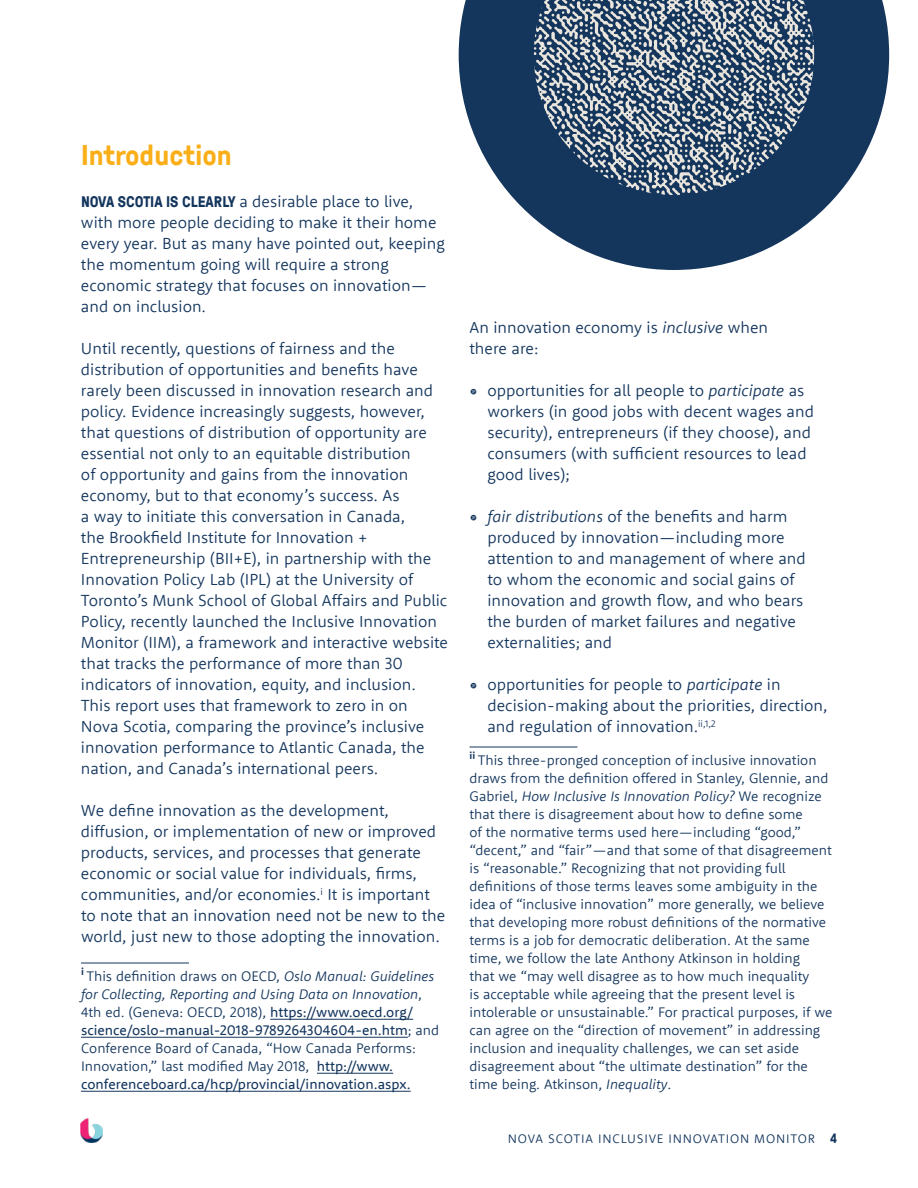
<style>
.page{position:relative;width:918px;height:1188px;background:#fff}
.page>*{position:absolute;margin:0;border:0;box-sizing:border-box;transform-origin:0 0}
.t1{font:700 28.5px "GT Pressura";color:#faaf19}
.t2{font:300 16.5px/21px "Rooney Sans";color:#14365d}
.t3{font:300 14.25px/18px "Rooney Sans";color:#14365d}
.t4{font:300 12.75px "Rooney Sans";letter-spacing:.065em;color:#14365d}
.s1{font-family:"GT Pressura";font-weight:700;font-size:15.3px}
.s2{font-style:italic}
.s3{font-weight:400}
.s4{font-family:"GT Pressura";font-weight:700;font-size:13.5px}
</style>
<div class="page">
<img style="left:81px;top:1119px;width:22px;height:23px">
<hr style="left:81px;top:963px;width:108px;height:1px;background:#14365d">
<hr style="left:270px;top:1019px;width:143px;height:1px;background:#14365d">
<hr style="left:81px;top:1037px;width:327px;height:1px;background:#14365d">
<hr style="left:317px;top:1073px;width:76px;height:1px;background:#14365d">
<hr style="left:81px;top:1091px;width:330px;height:1px;background:#14365d">
<hr style="left:470px;top:747px;width:108px;height:1px;background:#14365d">
<svg style="left:459px;top:0;width:430px;height:270px;fill:#14365d"></svg>
<svg style="left:534px;top:0;width:280px;height:195px;background:#5a6f87"></svg>
<h1 class="t1" style="left:81px;top:134px;width:152px">Introduction</h1>
<p class="t2" style="left:81px;top:190px;width:365px"><span class="s1">NOVA SCOTIA IS CLEARLY</span> a desirable place to live, with more people deciding to make it their home every year. But as many have pointed out, keeping the momentum going will require a strong economic strategy that focuses on innovation— and on inclusion.</p>
<p class="t2" style="left:81px;top:337px;width:369px">Until recently, questions of fairness and the distribution of opportunities and benefits have rarely been discussed in innovation research and policy. Evidence increasingly suggests, however, that questions of distribution of opportunity are essential not only to an equitable distribution<br>of opportunity and gains from the innovation economy, but to that economy’s success. As<br>a way to initiate this conversation in Canada,<br>the Brookfield Institute for Innovation + Entrepreneurship (BII+E), in partnership with the Innovation Policy Lab (IPL) at the University of Toronto’s Munk School of Global Affairs and Public Policy, recently launched the Inclusive Innovation Monitor (IIM), a framework and interactive website that tracks the performance of more than 30 indicators of innovation, equity, and inclusion.<br>This report uses that framework to zero in on Nova Scotia, comparing the province’s inclusive innovation performance to Atlantic Canada, the nation, and Canada’s international peers.</p>
<p class="t2" style="left:81px;top:799px;width:366px">We define innovation as the development, diffusion, or implementation of new or improved products, services, and processes that generate economic or social value for individuals, firms, communities, and/or economies.<sup>i</sup> It is important to note that an innovation need not be new to the world, just new to those adopting the innovation.</p>
<p class="t3" style="left:81px;top:967px;width:360px"><sup>i</sup> This definition draws on OECD, <span class="s2">Oslo Manual: Guidelines for Collecting, Reporting and Using Data on Innovation</span>, 4th ed. (Geneva: OECD, 2018), <span class="s3">https://www.oecd.org/ science/oslo-manual-2018-9789264304604-en.htm</span>; and Conference Board of Canada, “How Canada Performs:<br>Innovation,” last modified May 2018, <span class="s3">http://www. conferenceboard.ca/hcp/provincial/innovation.aspx.</span></p>
<p class="t2" style="left:470px;top:316px;width:300px">An innovation economy is <span class="s2">inclusive</span> when there are:</p>
<p class="t2" style="left:488px;top:379px;width:328px;text-indent:-18px">● opportunities for all people to <span class="s2">participate</span> as workers (in good jobs with decent wages and security), entrepreneurs (if they choose), and consumers (with sufficient resources to lead good lives);</p>
<p class="t2" style="left:488px;top:505px;width:320px;text-indent:-18px">● <span class="s2">fair distributions</span> of the benefits and harm produced by innovation—including more attention to and management of where and to whom the economic and social gains of innovation and growth flow, and who bears the burden of market failures and negative externalities; and</p>
<p class="t2" style="left:488px;top:673px;width:342px;text-indent:-18px">● opportunities for people to <span class="s2">participate</span> in decision-making about the priorities, direction, and regulation of innovation.<sup>ii,1,2</sup></p>
<p class="t3" style="left:470px;top:751px;width:365px"><sup>ii</sup> This three-pronged conception of inclusive innovation draws from the definition offered in Stanley, Glennie, and Gabriel, <span class="s2">How Inclusive Is Innovation Policy?</span> We recognize that there is disagreement about how to define some<br>of the normative terms used here—including “good,” “decent,” and “fair”—and that some of that disagreement is “reasonable.” Recognizing that not providing full definitions of those terms leaves some ambiguity in the idea of “inclusive innovation” more generally, we believe that developing more robust definitions of the normative terms is a job for democratic deliberation. At the same time, we follow the late Anthony Atkinson in holding<br>that we “may well disagree as to how much inequality<br>is acceptable while agreeing that the present level is intolerable or unsustainable.” For practical purposes, if we can agree on the “direction of movement” in addressing inclusion and inequality challenges, we can set aside disagreement about “the ultimate destination” for the time being. Atkinson, <span class="s2">Inequality</span>.</p>
<p class="t4" style="left:508px;top:1130px;width:331px">NOVA SCOTIA INCLUSIVE INNOVATION MONITOR <span class="s4">4</span></p>
</div>
